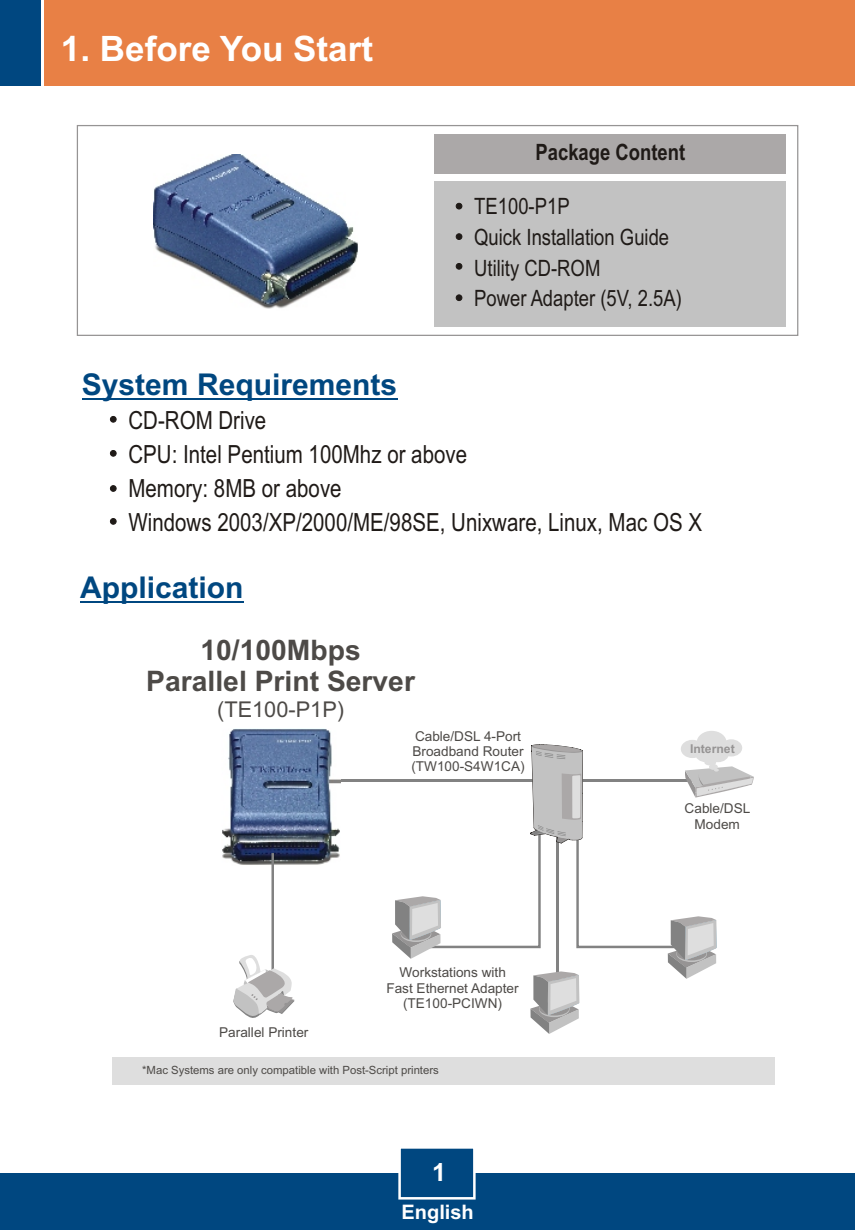
<style>
.page{position:relative;width:855px;height:1230px;background:#fff}
.page>*{position:absolute;margin:0;border:0;box-sizing:border-box;transform-origin:0 0}
.t1{font:700 35px "Arial";color:#fff}
.t2{font:700 30px "Arial";color:#004780}
.t3{font:700 28.25px/31.5px "Arial";color:#4d4a47;text-align:center}
.t4{font:25px/34px "Arial Narrow";color:#1f1a17}
.t5{font:700 25px "Arial";color:#fff}
.t6{font:22.5px/30.5px "Arial Narrow";color:#1f1a17}
.t7{font:700 22.5px "Arial Narrow";color:#1f1a17}
.t8{font:21.75px "Arial";color:#4d4a47}
.t9{font:700 20px "Arial";color:#fff}
.t10{font:13.5px/15.2px "Arial";color:#4d4a47;text-align:center}
.t11{font:700 12.25px "Arial";color:#969494}
.t12{font:11.25px "Arial";color:#4d4a47}
</style>
<div class="page">
<div style="left:0;top:1172px;width:854px;height:57px;background:#004780"></div>
<div style="left:44px;top:0;width:810px;height:85px;background:#e88045"></div>
<div style="left:0;top:0;width:41px;height:85px;background:#004780"></div>
<svg style="left:76px;top:125px;width:722px;height:211px"></svg>
<svg style="left:397px;top:1148px;width:79px;height:52px"></svg>
<div style="left:434px;top:181px;width:351px;height:145px;background:#c2c2c2"></div>
<div style="left:434px;top:134px;width:351px;height:40px;background:#aba8a8"></div>
<svg style="left:455px;top:203px;width:7px;height:6px"></svg>
<div style="left:455px;top:233px;width:7px;height:7px;background:#1f1a17;border:1px solid #1f1a17;border-radius:50%"></div>
<svg style="left:455px;top:263px;width:7px;height:6px"></svg>
<div style="left:455px;top:294px;width:7px;height:7px;background:#1f1a17;border:1px solid #1f1a17;border-radius:50%"></div>
<hr style="left:82px;top:398px;width:315px;height:1px;background:#004780">
<hr style="left:80px;top:601px;width:163px;height:1px;background:#004780">
<svg style="left:110px;top:416px;width:6px;height:6px"></svg>
<svg style="left:110px;top:450px;width:6px;height:6px"></svg>
<svg style="left:110px;top:485px;width:6px;height:6px"></svg>
<svg style="left:110px;top:518px;width:6px;height:6px"></svg>
<img style="left:154px;top:154px;width:204px;height:156px">
<hr style="left:320px;top:778px;width:374px;height:3px;background:#828282">
<svg style="left:680px;top:739px;width:23px;height:19px"></svg>
<div style="left:696px;top:730px;width:30px;height:24px;background:#dedede;border-radius:50%"></div>
<div style="left:720px;top:739px;width:21px;height:17px;background:#dedede;border-radius:50%"></div>
<svg style="left:392px;top:744px;width:361px;height:289px"></svg>
<img style="left:222px;top:728px;width:118px;height:137px">
<hr style="left:271px;top:853px;width:3px;height:126px;background:#828282">
<svg style="left:233px;top:952px;width:61px;height:66px"></svg>
<div style="left:112px;top:1057px;width:662px;height:27px;background:#dedede"></div>
<h1 class="t1" style="left:61px;top:35px;width:313px">1. Before You Start</h1>
<h2 class="t2" style="left:82px;top:373px;width:317px">System Requirements</h2>
<h3 class="t7" style="left:535px;top:143px;width:151px">Package Content</h3>
<h3 class="t6" style="left:474px;top:193px;width:209px">TE100-P1P<br>Quick Installation Guide<br>Utility CD-ROM<br>Power Adapter (5V, 2.5A)</h3>
<h3 class="t4" style="left:128px;top:405px;width:575px">CD-ROM Drive<br>CPU: Intel Pentium 100Mhz or above<br>Memory: 8MB or above<br>Windows 2003/XP/2000/ME/98SE, Unixware, Linux, Mac OS X</h3>
<h2 class="t2" style="left:80px;top:576px;width:165px">Application</h2>
<h3 class="t3" style="left:146px;top:636px;width:270px">10/100Mbps<br>Parallel Print Server</h3>
<h3 class="t8" style="left:217px;top:701px;width:128px">(TE100-P1P)</h3>
<p class="t10" style="left:411px;top:729px;width:115px;text-align:left">Cable/DSL 4-Port<br>Broadband Router (TW100-S4W1CA)</p>
<p class="t10" style="left:219px;top:1025px;width:91px">Parallel Printer</p>
<p class="t10" style="left:386px;top:966px;width:134px">Workstations with<br>Fast Ethernet Adapter (TE100-PCIWN)</p>
<p class="t12" style="left:142px;top:1065px;width:298px">*Mac Systems are only compatible with Post-Script printers</p>
<h3 class="t5" style="left:432px;top:1162px;width:15px">1</h3>
<h3 class="t9" style="left:401px;top:1204px;width:74px">English</h3>
<p class="t11" style="left:689px;top:744px;width:46px">Internet</p>
<p class="t10" style="left:684px;top:802px;width:67px">Cable/DSL<br>Modem</p>
</div>
